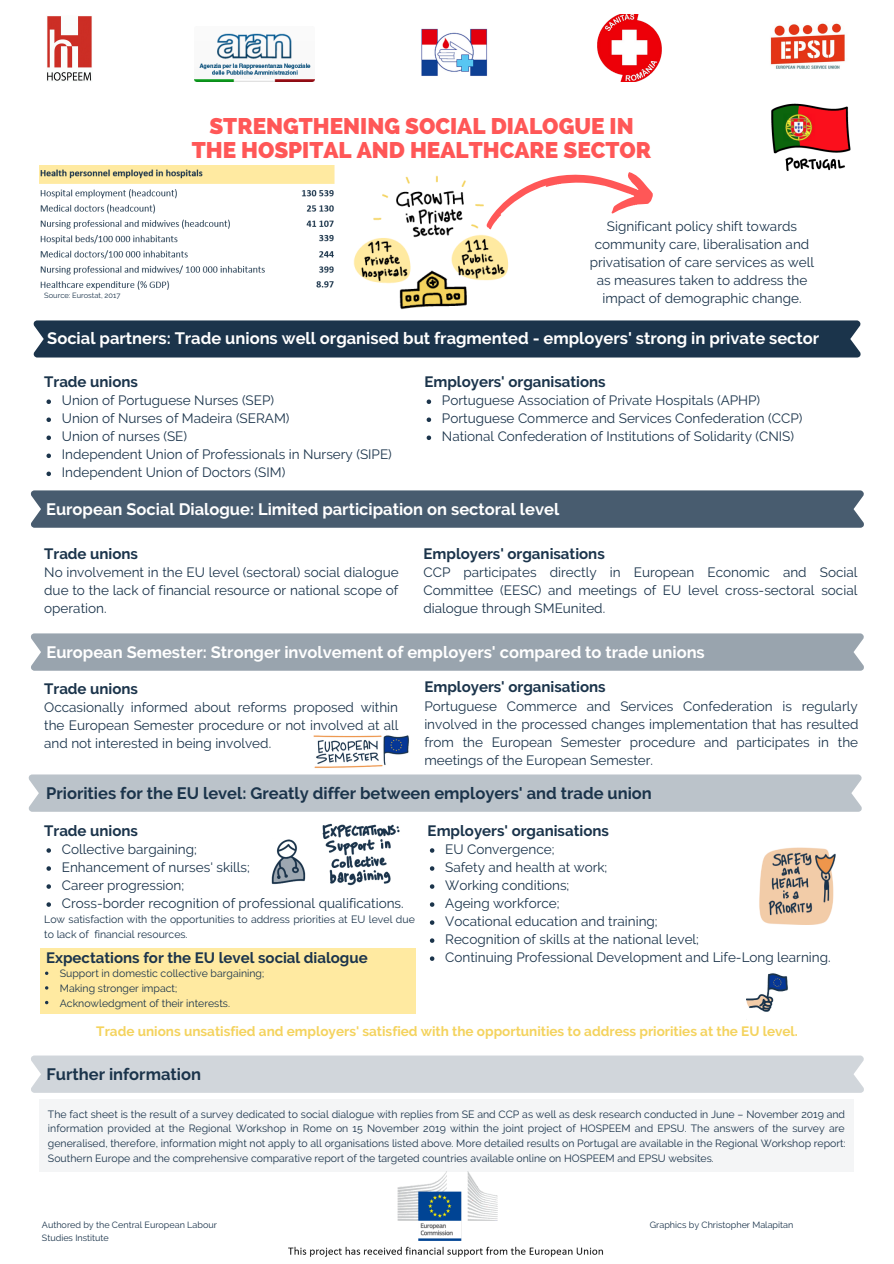
<style>
.page{position:relative;width:894px;height:1264px;background:#fff}
.page>*{position:absolute;margin:0;border:0;box-sizing:border-box;transform-origin:0 0}
.t1{font:800 22.5px/23.5px "Raleway";color:#ff5757;text-align:center}
.t2{font:700 16.5px "Raleway";color:#fff}
.t3{font:700 16.5px "Raleway";color:#1b344b}
.t4{font:700 15px "Raleway";color:#1b344b}
.t5{font:13.5px/18px "Raleway";color:#1b344b;text-align:justify}
.t6{font:700 13.5px "Raleway";color:#f4d35e}
.t7{font:10.5px/14.7px "Raleway";color:#1b344b}
.t8{font:9px/12.5px "Raleway";color:#1b344b}
.t9{font:7.5px "Raleway";color:#1b344b}
</style>
<div class="page">
<img style="left:47px;top:16px;width:45px;height:65px">
<img style="left:770px;top:23px;width:75px;height:46px">
<img style="left:195px;top:33px;width:119px;height:49px">
<img style="left:421px;top:28px;width:67px;height:48px">
<img style="left:597px;top:14px;width:64px;height:68px">
<div style="left:33px;top:320px;width:827px;height:37px;background:#1b344b"></div>
<img style="left:288px;top:1172px;width:316px;height:85px">
<div style="left:31px;top:490px;width:832px;height:37px;background:#485c6f"></div>
<div style="left:31px;top:633px;width:832px;height:37px;background:#99a4ae"></div>
<div style="left:28px;top:774px;width:833px;height:37px;background:#bbc3ca"></div>
<div style="left:39px;top:1099px;width:815px;height:73px;background:#f4f5f6"></div>
<img style="left:40px;top:165px;width:294px;height:125px">
<svg style="left:46px;top:848px;width:5px;height:4px"></svg>
<svg style="left:46px;top:866px;width:5px;height:4px"></svg>
<svg style="left:46px;top:884px;width:5px;height:4px"></svg>
<svg style="left:46px;top:902px;width:5px;height:4px"></svg>
<svg style="left:430px;top:848px;width:4px;height:4px"></svg>
<svg style="left:430px;top:866px;width:4px;height:4px"></svg>
<svg style="left:430px;top:884px;width:4px;height:4px"></svg>
<svg style="left:430px;top:902px;width:4px;height:4px"></svg>
<svg style="left:430px;top:920px;width:4px;height:4px"></svg>
<svg style="left:430px;top:938px;width:4px;height:4px"></svg>
<svg style="left:430px;top:956px;width:4px;height:4px"></svg>
<div style="left:40px;top:947px;width:375px;height:66px;background:#ffeaa1"></div>
<img style="left:314px;top:735px;width:95px;height:33px">
<img style="left:746px;top:973px;width:42px;height:39px">
<img style="left:323px;top:823px;width:77px;height:62px">
<img style="left:759px;top:847px;width:77px;height:77px">
<img style="left:271px;top:839px;width:35px;height:46px">
<div style="left:31px;top:1055px;width:832px;height:37px;background:#d1d6db"></div>
<img style="left:771px;top:103px;width:80px;height:68px">
<img style="left:353px;top:176px;width:156px;height:134px">
<svg style="left:481px;top:172px;width:172px;height:58px"></svg>
<svg style="left:46px;top:399px;width:5px;height:5px"></svg>
<svg style="left:46px;top:417px;width:5px;height:5px"></svg>
<svg style="left:46px;top:435px;width:5px;height:5px"></svg>
<svg style="left:46px;top:453px;width:5px;height:5px"></svg>
<svg style="left:46px;top:471px;width:5px;height:5px"></svg>
<svg style="left:426px;top:399px;width:5px;height:5px"></svg>
<svg style="left:426px;top:417px;width:5px;height:5px"></svg>
<svg style="left:426px;top:435px;width:5px;height:5px"></svg>
<p class="t9" style="left:44px;top:291px;width:78px">Source: Eurostat, 2017</p>
<h1 class="t1" style="left:192px;top:115px;width:461px">STRENGTHENING SOCIAL DIALOGUE IN<br>THE HOSPITAL AND HEALTHCARE SECTOR</h1>
<p class="t5" style="left:589px;top:217px;width:226px;text-align:center">Significant policy shift towards community care, liberalisation and privatisation of care services as well as measures taken to address the impact of demographic change.</p>
<p class="t2" style="left:47px;top:329px;width:773px">Social partners: Trade unions well organised but fragmented - employers' strong in private sector</p>
<p class="t4" style="left:44px;top:373px;width:95px">Trade unions</p>
<p class="t5" style="left:62px;top:391px;width:331px;text-align:left">Union of Portuguese Nurses (SEP)<br>Union of Nurses of Madeira (SERAM)<br>Union of nurses (SE)<br>Independent Union of Professionals in Nursery (SIPE)<br>Independent Union of Doctors (SIM)</p>
<p class="t4" style="left:424px;top:373px;width:183px">Employers' organisations</p>
<p class="t5" style="left:442px;top:391px;width:362px;text-align:left">Portuguese Association of Private Hospitals (APHP)<br>Portuguese Commerce and Services Confederation (CCP)<br>National Confederation of Institutions of Solidarity (CNIS)</p>
<p class="t2" style="left:46px;top:499px;width:514px">European Social Dialogue: Limited participation on sectoral level</p>
<p class="t4" style="left:44px;top:545px;width:95px">Trade unions</p>
<p class="t5" style="left:44px;top:563px;width:356px">No involvement in the EU level (sectoral) social dialogue due to the lack of financial resource or national scope of operation.</p>
<p class="t4" style="left:423px;top:545px;width:183px">Employers' organisations</p>
<p class="t5" style="left:423px;top:563px;width:435px">CCP participates directly in European Economic and Social Committee (EESC) and meetings of EU level cross-sectoral social dialogue through SMEunited.</p>
<p class="t2" style="left:46px;top:642px;width:659px">European Semester: Stronger involvement of employers' compared to trade unions</p>
<p class="t4" style="left:44px;top:680px;width:95px">Trade unions</p>
<p class="t5" style="left:44px;top:698px;width:356px">Occasionally informed about reforms proposed within the European Semester procedure or not involved at all and not interested in being involved.</p>
<p class="t4" style="left:424px;top:678px;width:183px">Employers' organisations</p>
<p class="t5" style="left:424px;top:696px;width:435px">Portuguese Commerce and Services Confederation is regularly involved in the processed changes implementation that has resulted from the European Semester procedure and participates in the meetings of the European Semester.</p>
<p class="t3" style="left:46px;top:783px;width:607px">Priorities for the EU level: Greatly differ between employers' and trade union</p>
<p class="t4" style="left:44px;top:821px;width:95px">Trade unions</p>
<p class="t5" style="left:62px;top:840px;width:343px;text-align:left">Collective bargaining;<br>Enhancement of nurses' skills;<br>Career progression;<br>Cross-border recognition of professional qualifications.</p>
<p class="t7" style="left:44px;top:912px;width:372px">Low satisfaction with the opportunities to address priorities at EU level due to lack of financial resources.</p>
<p class="t7" style="left:60px;top:966px;width:206px">Support in domestic collective bargaining;<br>Making stronger impact;<br>Acknowledgment of their interests.</p>
<p class="t4" style="left:46px;top:949px;width:323px">Expectations for the EU level social dialogue</p>
<p class="t4" style="left:427px;top:821px;width:183px">Employers' organisations</p>
<p class="t5" style="left:445px;top:840px;width:387px;text-align:left">EU Convergence;<br>Safety and health at work;<br>Working conditions;<br>Ageing workforce;<br>Vocational education and training;<br>Recognition of skills at the national level;<br>Continuing Professional Development and Life-Long learning.</p>
<p class="t6" style="left:96px;top:1022px;width:703px">Trade unions unsatisfied and employers' satisfied with the opportunities to address priorities at the EU level.</p>
<p class="t3" style="left:46px;top:1064px;width:156px">Further information</p>
<p class="t7" style="left:48px;top:1106px;width:798px;text-align:justify">The fact sheet is the result of a survey dedicated to social dialogue with replies from SE and CCP as well as desk research conducted in June – November 2019 and information provided at the Regional Workshop in Rome on 15 November 2019 within the joint project of HOSPEEM and EPSU. The answers of the survey are generalised, therefore, information might not apply to all organisations listed above. More detailed results on Portugal are available in the Regional Workshop report:<br>Southern Europe and the comprehensive comparative report of the targeted countries available online on HOSPEEM and EPSU websites.</p>
<p class="t8" style="left:42px;top:1218px;width:176px">Authored by the Central European Labour<br>Studies Institute</p>
<p class="t8" style="left:649px;top:1218px;width:145px">Graphics by Christopher Malapitan</p>
</div>
